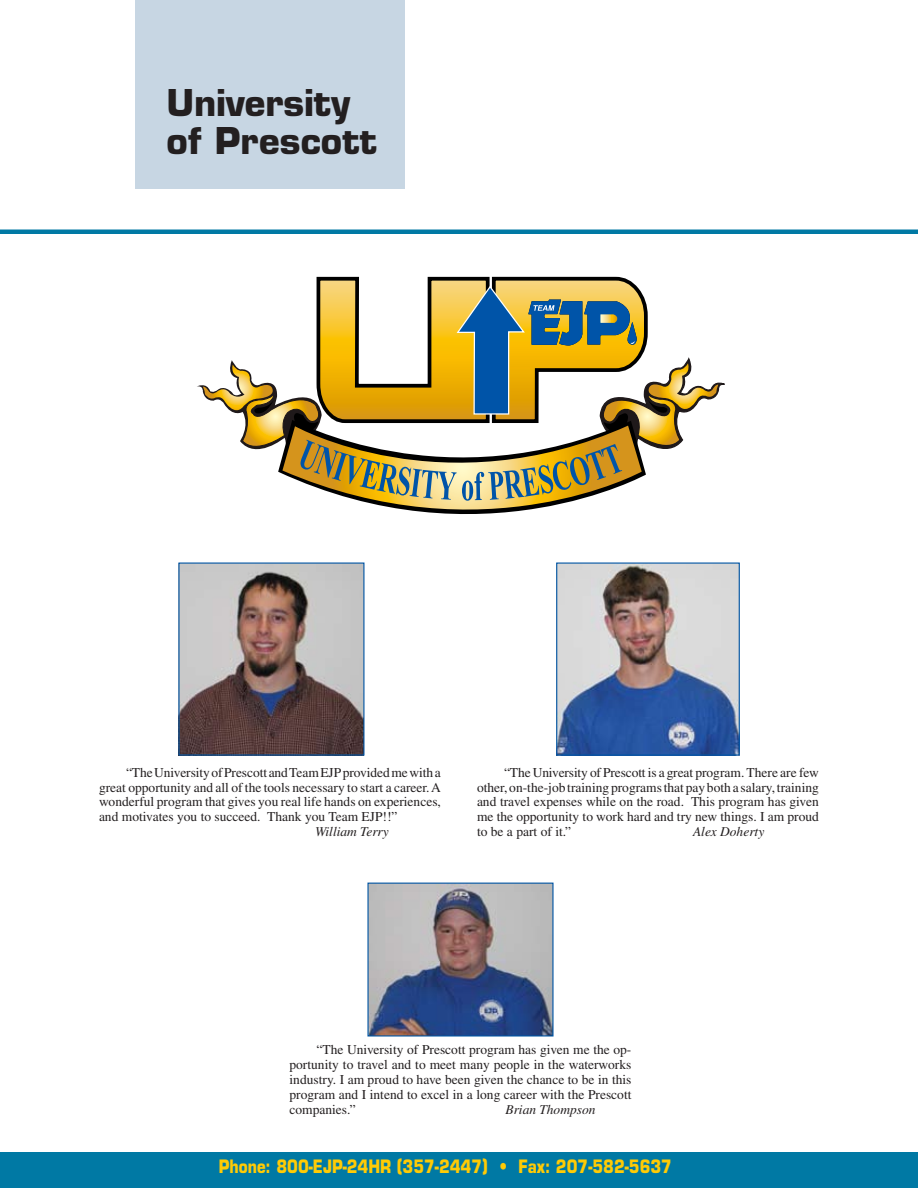
<style>
.page{position:relative;width:918px;height:1188px;background:#fff}
.page>*{position:absolute;margin:0;border:0;box-sizing:border-box;transform-origin:0 0}
.t1{font:700 36px/37.5px "Eurostile";color:#231f20}
.t2{font:700 18px "Eurostile";color:#ffcb05;scale:.83 1}
.t3{font:13.5px/15px "Times";color:#231f20;text-align:justify}
.t4{font:italic 13.5px "Times";color:#231f20}
</style>
<div class="page">
<hr style="left:0;top:230px;width:918px;height:4px;background:#0079a4">
<div style="left:135px;top:0;width:270px;height:189px;background:#c7d6e3"></div>
<div style="left:0;top:1152px;width:918px;height:36px;background:#0079a4"></div>
<img style="left:558px;top:564px;width:180px;height:190px">
<div style="left:556px;top:562px;width:184px;height:194px;border:1px solid #0055a4"></div>
<img style="left:180px;top:564px;width:182px;height:190px">
<div style="left:178px;top:562px;width:186px;height:194px;border:1px solid #0055a4"></div>
<img style="left:369px;top:885px;width:183px;height:150px">
<div style="left:367px;top:883px;width:187px;height:154px;border:1px solid #0055a4"></div>
<svg style="left:197px;top:276px;width:528px;height:238px"></svg>
<h1 class="t1" style="left:166px;top:84px;width:212px">University of Prescott</h1>
<p class="t3" style="left:99px;top:764px;width:344px;text-indent:27px">“The University of Prescott and Team EJP provided me with a great opportunity and all of the tools necessary to start a career. A wonderful program that gives you real life hands on experiences, and motivates you to succeed. Thank you Team EJP!!”</p>
<p class="t4" style="left:315px;top:825px;width:75px">William Terry</p>
<p class="t3" style="left:477px;top:764px;width:344px;text-indent:27px">“The University of Prescott is a great program. There are few other, on-the-job training programs that pay both a salary, training and travel expenses while on the road. This program has given me the opportunity to work hard and try new things. I am proud to be a part of it.”</p>
<p class="t4" style="left:693px;top:825px;width:73px">Alex Doherty</p>
<p class="t3" style="left:289px;top:1041px;width:344px;text-indent:27px">“The University of Prescott program has given me the op&shy;portunity to travel and to meet many people in the waterworks industry. I am proud to have been given the chance to be in this program and I intend to excel in a long career with the Prescott companies.”</p>
<p class="t4" style="left:505px;top:1102px;width:92px">Brian Thompson</p>
<h2 class="t2" style="left:219px;top:1155px;width:548px">Phone: 800-EJP-24HR (357-2447) • Fax: 207-582-5637</h2>
</div>
